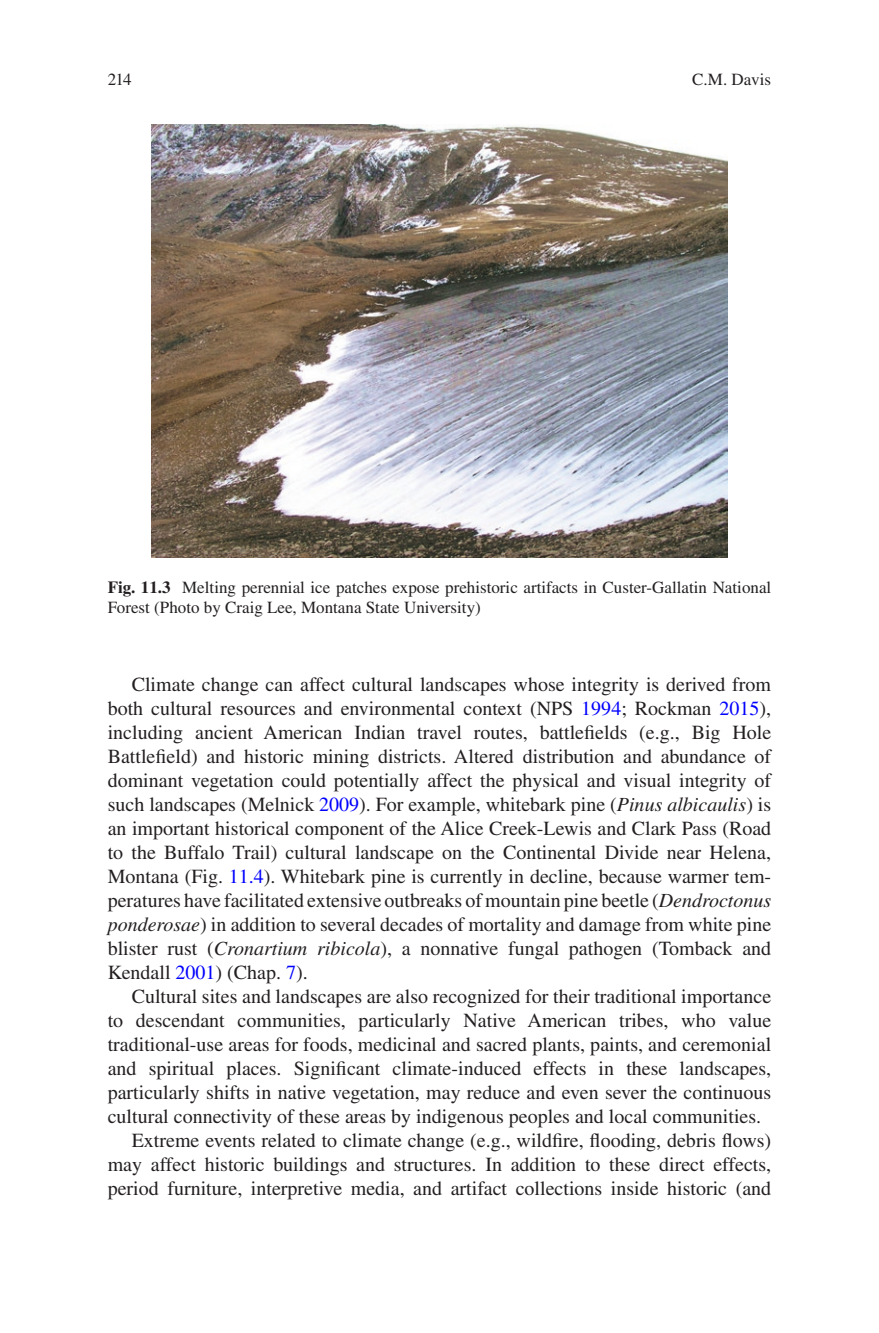
<style>
.page{position:relative;width:879px;height:1333px;background:#fff}
.page>*{position:absolute;margin:0;border:0;box-sizing:border-box;transform-origin:0 0}
.t1{font:20px/24px "Dsrxmf Lclwlq Times LT Std";color:#231f20;text-align:justify}
.t2{font:17px/20px "Dsrxmf Lclwlq Times LT Std";color:#231f20}
.t3{font:17px "Pxbmmv Wclhrn Times LT Std";letter-spacing:.005em;color:#231f20}
.s1{font-family:"Shsncx Pdcmpb Times LT Std";font-weight:700}
.s2{color:#00f}
.s3{font-family:"Mmdgkb Tcvbyg Times LT Std";font-style:italic}
</style>
<div class="page">
<img style="left:151px;top:124px;width:576px;height:433px">
<p class="t2" style="left:108px;top:69px;width:25px">214</p>
<p class="t3" style="left:692px;top:70px;width:81px">C.M. Davis</p>
<p class="t2" style="left:108px;top:577px;width:665px"><span class="s1">Fig. 11.3</span> Melting perennial ice patches expose prehistoric artifacts in Custer-Gallatin National<br>Forest (Photo by Craig Lee, Montana State University)</p>
<p class="t1" style="left:108px;top:672px;width:665px;text-indent:24px">Climate change can affect cultural landscapes whose integrity is derived from both cultural resources and environmental context (NPS <span class="s2">1994</span>; Rockman <span class="s2">2015</span>), including ancient American Indian travel routes, battlefields (e.g., Big Hole Battlefield) and historic mining districts. Altered distribution and abundance of dominant vegetation could potentially affect the physical and visual integrity of such landscapes (Melnick <span class="s2">2009</span>). For example, whitebark pine (<span class="s3">Pinus albicaulis</span>) is an important historical component of the Alice Creek-Lewis and Clark Pass (Road to the Buffalo Trail) cultural landscape on the Continental Divide near Helena, Montana (Fig. <span class="s2">11.4</span>). Whitebark pine is currently in decline, because warmer tem&shy;peratures have facilitated extensive outbreaks of mountain pine beetle (<span class="s3">Dendroctonus ponderosae</span>) in addition to several decades of mortality and damage from white pine blister rust (<span class="s3">Cronartium ribicola</span>), a nonnative fungal pathogen (Tomback and Kendall <span class="s2">2001</span>) (Chap. <span class="s2">7</span>).</p>
<p class="t1" style="left:132px;top:984px;width:641px">Cultural sites and landscapes are also recognized for their traditional importance</p>
<p class="t1" style="left:108px;top:1008px;width:665px">to descendant communities, particularly Native American tribes, who value</p>
<p class="t1" style="left:108px;top:1032px;width:665px">traditional-use areas for foods, medicinal and sacred plants, paints, and ceremonial</p>
<p class="t1" style="left:108px;top:1056px;width:665px">and spiritual places. Significant climate-induced effects in these landscapes,</p>
<p class="t1" style="left:108px;top:1080px;width:665px">particularly shifts in native vegetation, may reduce and even sever the continuous</p>
<p class="t1" style="left:108px;top:1104px;width:655px">cultural connectivity of these areas by indigenous peoples and local communities.</p>
<p class="t1" style="left:132px;top:1128px;width:641px">Extreme events related to climate change (e.g., wildfire, flooding, debris flows)</p>
<p class="t1" style="left:108px;top:1152px;width:665px">may affect historic buildings and structures. In addition to these direct effects,</p>
<p class="t1" style="left:108px;top:1176px;width:665px">period furniture, interpretive media, and artifact collections inside historic (and</p>
</div>
